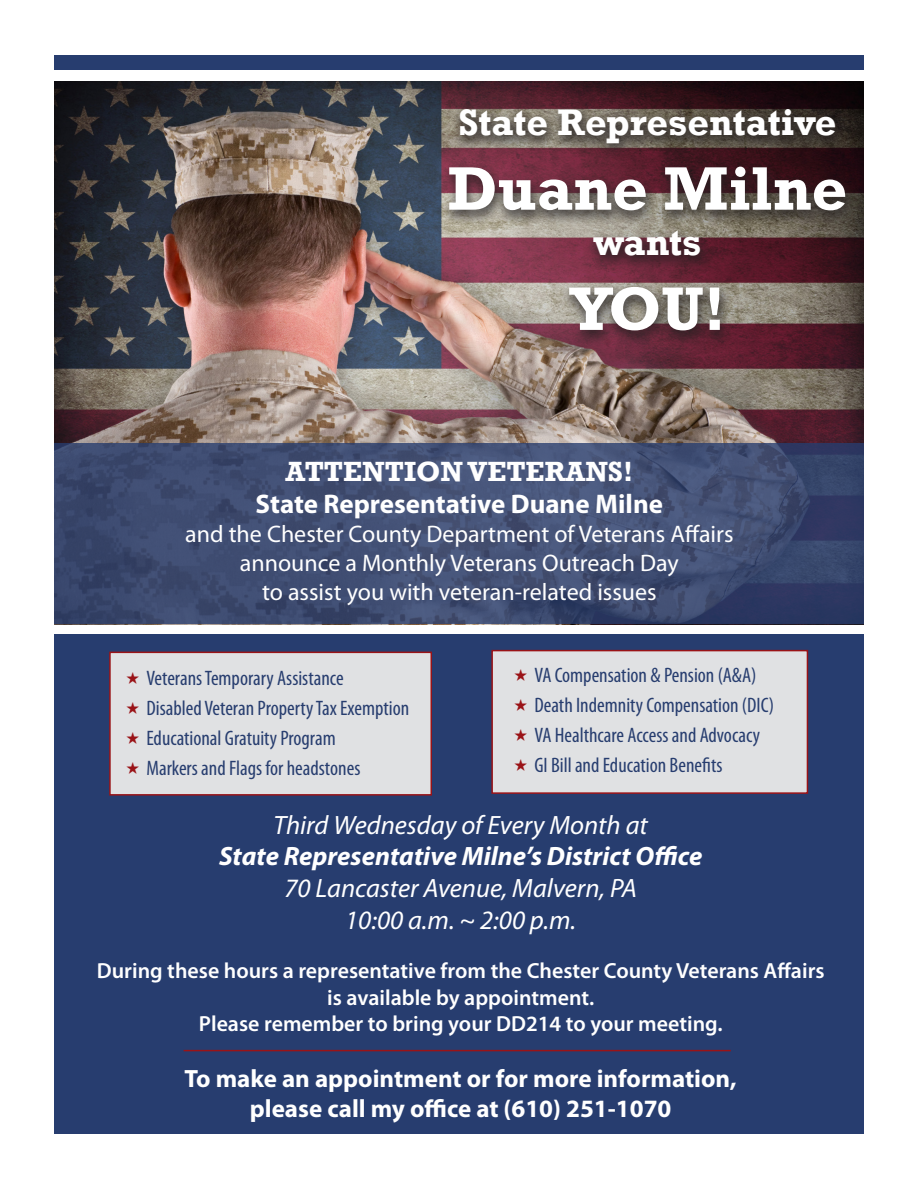
<style>
.page{position:relative;width:918px;height:1188px;background:#fff}
.page>*{position:absolute;margin:0;border:0;box-sizing:border-box;transform-origin:0 0}
.t1{font:700 62.4px "Rockwell";color:#fff}
.t2{font:700 37.8px "Rockwell";color:#fff}
.t3{font:700 28.5px "Rockwell";color:#fff}
.t4{font:700 27px "Myriad Pro";color:#fff}
.t5{font:italic 26.55px "Myriad Pro";color:#fff}
.t6{font:italic 700 26.55px "Myriad Pro";color:#fff}
.t7{font:700 25.05px "Myriad Pro";color:#fff}
.t8{font:24px "Myriad Pro";color:#fff}
.t9{font:600 21.9px "Myriad Pro";color:#fff}
.t10{font:condensed 21px "Myriad Pro";color:#273d6f}
</style>
<div class="page">
<img style="left:54px;top:82px;width:810px;height:542px">
<div style="left:55px;top:55px;width:809px;height:15px;background:#273d6f"></div>
<div style="left:54px;top:634px;width:810px;height:500px;background:#273d6f"></div>
<div style="left:440px;top:104px;width:418px;height:243px;background:#231f20;opacity:.75"></div>
<svg style="left:54px;top:443px;width:809px;height:181px;fill:#404d72"></svg>
<div style="left:109px;top:652px;width:323px;height:144px;background:#e0e1e3;border:2px solid #9a1317"></div>
<div style="left:491px;top:650px;width:317px;height:144px;background:#e0e1e3;border:2px solid #9a1317"></div>
<hr style="left:184px;top:1050px;width:547px;height:1px;background:#9a1317">
<p class="t2" style="left:458px;top:99px;width:380px">State Representative</p>
<p class="t1" style="left:448px;top:151px;width:401px">Duane Milne</p>
<p class="t2" style="left:593px;top:219px;width:110px">wants</p>
<p class="t1" style="left:569px;top:271px;width:158px">YOU!</p>
<p class="t3" style="left:286px;top:454px;width:349px">ATTENTION VETERANS!</p>
<p class="t4" style="left:256px;top:489px;width:409px">State Representative Duane Milne</p>
<p class="t8" style="left:185px;top:521px;width:550px">and the Chester County Department of Veterans Affairs</p>
<p class="t8" style="left:240px;top:550px;width:440px">announce a Monthly Veterans Outreach Day</p>
<p class="t8" style="left:262px;top:579px;width:396px">to assist you with veteran-related issues</p>
<p class="t10" style="left:146px;top:666px;width:199px">Veterans Temporary Assistance</p>
<p class="t10" style="left:146px;top:696px;width:264px">Disabled Veteran Property Tax Exemption</p>
<p class="t10" style="left:146px;top:726px;width:191px">Educational Gratuity Program</p>
<p class="t10" style="left:146px;top:756px;width:215px">Markers and Flags for headstones</p>
<p class="t10" style="left:534px;top:663px;width:224px">VA Compensation &amp; Pension (A&amp;A)</p>
<p class="t10" style="left:534px;top:693px;width:241px">Death Indemnity Compensation (DIC)</p>
<p class="t10" style="left:534px;top:723px;width:227px">VA Healthcare Access and Advocacy</p>
<p class="t10" style="left:534px;top:753px;width:190px">GI Bill and Education Benefits</p>
<p class="t5" style="left:273px;top:808px;width:376px">Third Wednesday of Every Month at</p>
<p class="t6" style="left:219px;top:839px;width:485px">State Representative Milne’s District Office</p>
<p class="t5" style="left:284px;top:872px;width:354px">70 Lancaster Avenue, Malvern, PA</p>
<p class="t5" style="left:345px;top:904px;width:232px">10:00 a.m. ~ 2:00 p.m.</p>
<p class="t9" style="left:97px;top:959px;width:729px">During these hours a representative from the Chester County Veterans Affairs</p>
<p class="t9" style="left:327px;top:985px;width:269px">is available by appointment.</p>
<p class="t9" style="left:199px;top:1011px;width:525px">Please remember to bring your DD214 to your meeting.</p>
<p class="t7" style="left:185px;top:1065px;width:554px">To make an appointment or for more information,</p>
<p class="t7" style="left:250px;top:1095px;width:423px">please call my office at (610) 251-1070</p>
</div>
